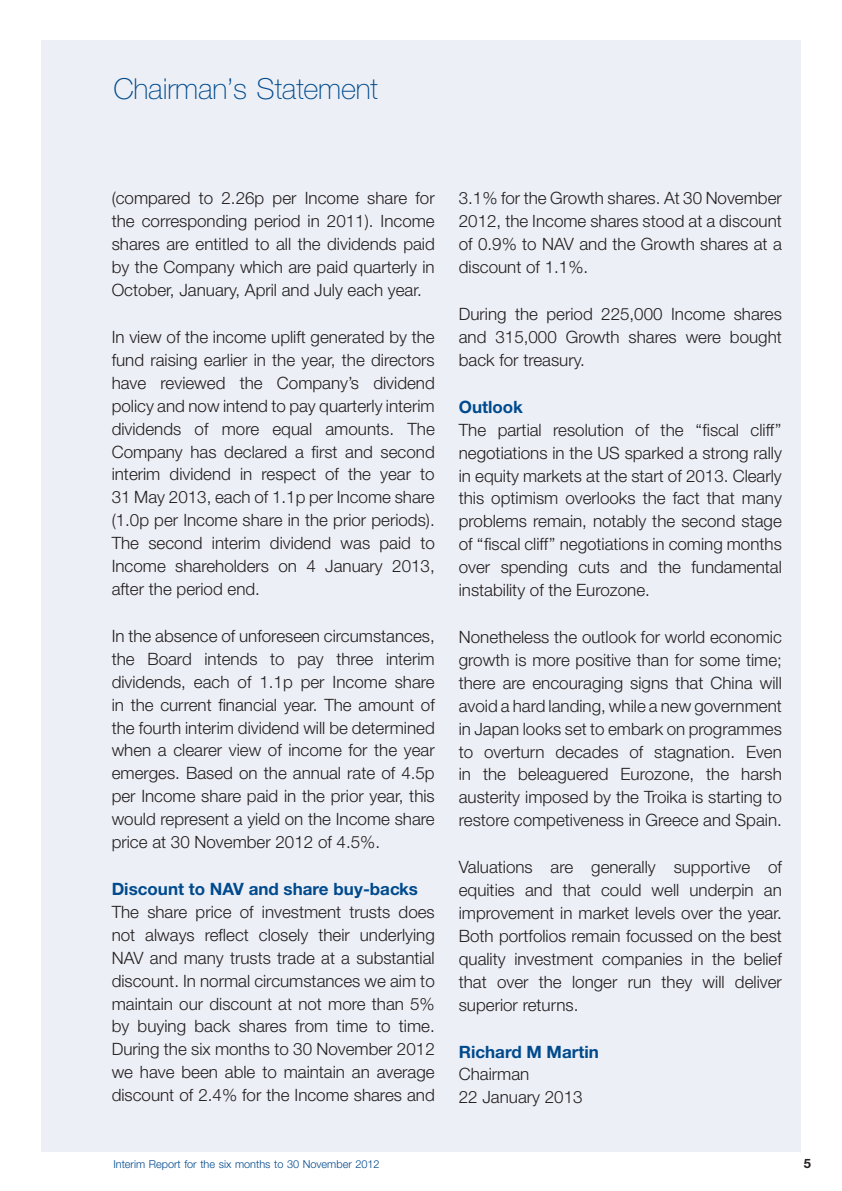
<style>
.page{position:relative;width:842px;height:1191px;background:#fff}
.page>*{position:absolute;margin:0;border:0;box-sizing:border-box;transform-origin:0 0}
.t1{font:28.8px "Adv P4 A3616";color:#004a8d}
.t2{font:300 17px/22.8px "Helvetica Neue";color:#231f20;text-align:justify}
.t3{font:700 17px "Helvetica Neue CE";color:#004a8d}
.t4{font:700 17px "Helvetica Neue";color:#004a8d}
.t5{font:13px "Adv P3 E132 E";color:#231f20}
.t6{font:11px "Adv P102166";color:#004a8d}
</style>
<div class="page">
<div style="left:41px;top:40px;width:759px;height:1111px;background:#eceff6"></div>
<h1 class="t1" style="left:113px;top:77px;width:266px">Chairman’s Statement</h1>
<p class="t2" style="left:112px;top:187px;width:325px">(compared to 2.26p per Income share for the corresponding period in 2011). Income shares are entitled to all the dividends paid by the Company which are paid quarterly in October, January, April and July each year.</p>
<p class="t2" style="left:112px;top:325px;width:325px">In view of the income uplift generated by the fund raising earlier in the year, the directors have reviewed the Company’s dividend policy and now intend to pay quarterly interim dividends of more equal amounts. The Company has declared a first and second interim dividend in respect of the year to 31 May 2013, each of 1.1p per Income share (1.0p per Income share in the prior periods).<br>The second interim dividend was paid to Income shareholders on 4 January 2013, after the period end.</p>
<p class="t2" style="left:112px;top:624px;width:325px">In the absence of unforeseen circumstances, the Board intends to pay three interim dividends, each of 1.1p per Income share in the current financial year. The amount of the fourth interim dividend will be determined when a clearer view of income for the year emerges. Based on the annual rate of 4.5p per Income share paid in the prior year, this would represent a yield on the Income share price at 30 November 2012 of 4.5%.</p>
<p class="t3" style="left:112px;top:878px;width:308px">Discount to NAV and share buy-backs</p>
<p class="t2" style="left:112px;top:900px;width:325px">The share price of investment trusts does not always reflect closely their underlying NAV and many trusts trade at a substantial discount. In normal circumstances we aim to maintain our discount at not more than 5% by buying back shares from time to time.<br>During the six months to 30 November 2012 we have been able to maintain an average discount of 2.4% for the Income shares and</p>
<p class="t2" style="left:459px;top:187px;width:325px">3.1% for the Growth shares. At 30 November 2012, the Income shares stood at a discount of 0.9% to NAV and the Growth shares at a discount of 1.1%.</p>
<p class="t2" style="left:459px;top:302px;width:325px">During the period 225,000 Income shares and 315,000 Growth shares were bought back for treasury.</p>
<p class="t4" style="left:459px;top:396px;width:66px">Outlook</p>
<p class="t2" style="left:459px;top:418px;width:325px">The partial resolution of the ‘‘fiscal cliff’’ negotiations in the US sparked a strong rally in equity markets at the start of 2013. Clearly this optimism overlooks the fact that many problems remain, notably the second stage of ‘‘fiscal cliff’’ negotiations in coming months over spending cuts and the fundamental instability of the Eurozone.</p>
<p class="t2" style="left:459px;top:625px;width:325px">Nonetheless the outlook for world economic growth is more positive than for some time; there are encouraging signs that China will avoid a hard landing, while a new government in Japan looks set to embark on programmes to overturn decades of stagnation. Even in the beleaguered Eurozone, the harsh austerity imposed by the Troika is starting to restore competiveness in Greece and Spain.</p>
<p class="t2" style="left:459px;top:855px;width:325px">Valuations are generally supportive of equities and that could well underpin an improvement in market levels over the year.<br>Both portfolios remain focussed on the best quality investment companies in the belief that over the longer run they will deliver superior returns.</p>
<p class="t4" style="left:459px;top:1041px;width:142px">Richard M Martin</p>
<p class="t2" style="left:459px;top:1062px;width:125px">Chairman<br>22 January 2013</p>
<p class="t6" style="left:113px;top:1159px;width:268px">Interim Report for the six months to 30 November 2012</p>
<p class="t5" style="left:804px;top:1157px;width:9px">5</p>
</div>
